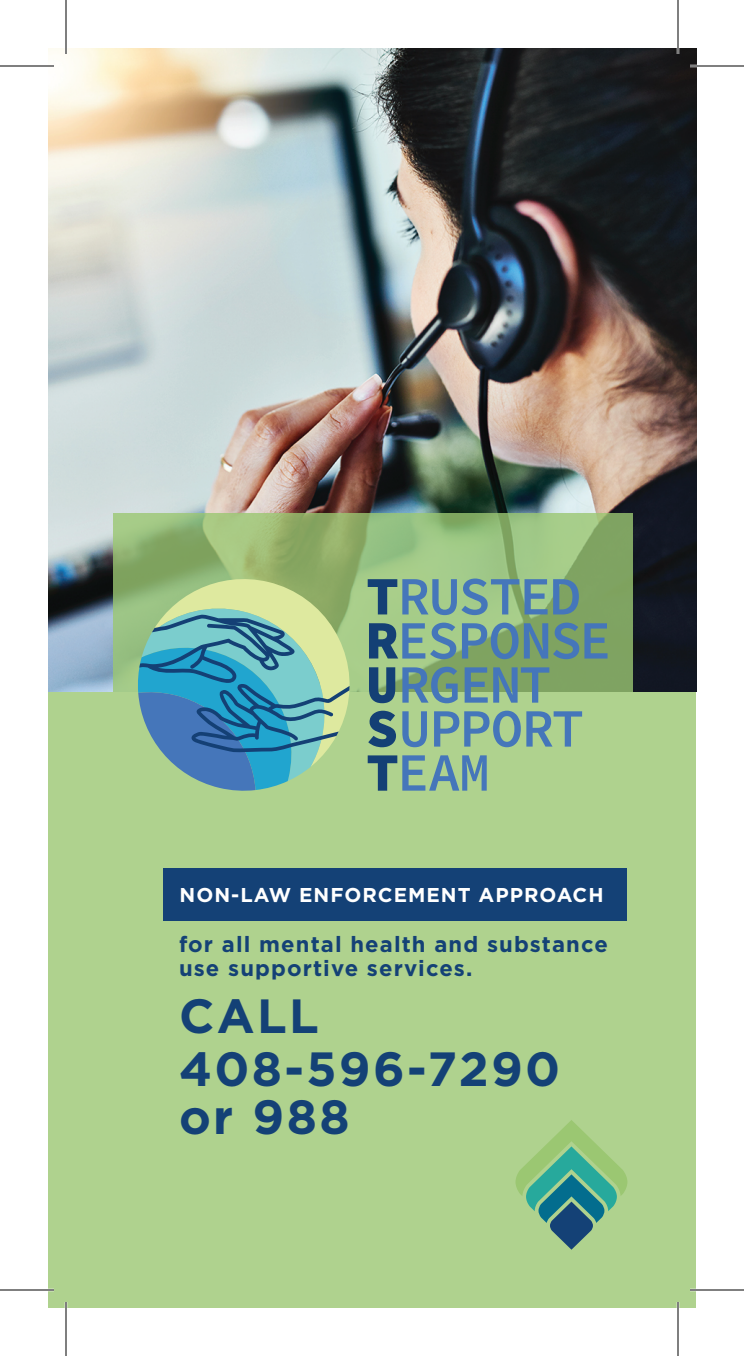
<style>
.page{position:relative;width:744px;height:1356px;background:#fff}
.page>*{position:absolute;margin:0;border:0;box-sizing:border-box;transform-origin:0 0}
.t1{font:700 48px/53px "Gotham";letter-spacing:.05em;color:#144176}
.t2{font:700 22px/24px "Gotham";letter-spacing:.05em;color:#144176}
.t3{font:700 20px "Gotham";letter-spacing:.05em;color:#fff}
</style>
<div class="page">
<div style="left:48px;top:530px;width:648px;height:778px;background:#afd28e"></div>
<svg style="left:516px;top:1120px;width:111px;height:130px"></svg>
<img style="left:49px;top:48px;width:647px;height:644px">
<svg style="left:113px;top:513px;width:519px;height:179px"></svg>
<div style="left:164px;top:868px;width:463px;height:53px;background:#144176"></div>
<svg style="left:149px;top:570px;width:211px;height:122px"></svg>
<svg style="left:137px;top:604px;width:213px;height:187px;background:#69a9ac"></svg>
<svg style="left:402px;top:711px;width:25px;height:36px"></svg>
<svg style="left:434px;top:711px;width:148px;height:36px"></svg>
<svg style="left:402px;top:667px;width:56px;height:36px;background:#699395"></svg>
<svg style="left:465px;top:667px;width:84px;height:36px"></svg>
<svg style="left:462px;top:623px;width:146px;height:36px;background:#66908c"></svg>
<svg style="left:525px;top:579px;width:54px;height:35px"></svg>
<svg style="left:368px;top:579px;width:151px;height:36px"></svg>
<svg style="left:369px;top:623px;width:87px;height:36px"></svg>
<svg style="left:369px;top:667px;width:26px;height:36px"></svg>
<svg style="left:368px;top:711px;width:28px;height:36px"></svg>
<svg style="left:368px;top:755px;width:119px;height:36px"></svg>
<hr style="left:0;top:65px;width:54px;height:2px;background:#fff">
<hr style="left:690px;top:65px;width:54px;height:2px;background:#fff">
<hr style="left:0;top:1289px;width:54px;height:2px;background:#fff">
<hr style="left:690px;top:1289px;width:54px;height:2px;background:#fff">
<hr style="left:65px;top:0;width:2px;height:54px;background:#fff">
<hr style="left:65px;top:1302px;width:2px;height:54px;background:#fff">
<hr style="left:677px;top:0;width:2px;height:54px;background:#fff">
<hr style="left:677px;top:1302px;width:2px;height:54px;background:#fff">
<hr style="left:0;top:66px;width:54px;height:1px;background:#000">
<hr style="left:690px;top:66px;width:54px;height:1px;background:#000">
<hr style="left:0;top:1290px;width:54px;height:1px;background:#000">
<hr style="left:690px;top:1290px;width:54px;height:1px;background:#000">
<hr style="left:66px;top:0;width:1px;height:54px;background:#000">
<hr style="left:66px;top:1302px;width:1px;height:54px;background:#000">
<hr style="left:678px;top:0;width:1px;height:54px;background:#000">
<hr style="left:678px;top:1302px;width:1px;height:54px;background:#000">
<p class="t3" style="left:180px;top:881px;width:425px">NON-LAW ENFORCEMENT APPROACH</p>
<p class="t2" style="left:179px;top:932px;width:430px">for all mental health and substance use supportive services.</p>
<h1 class="t1" style="left:179px;top:989px;width:383px">CALL<br>408-596-7290</h1>
<h1 class="t1" style="left:179px;top:1090px;width:172px">or 988</h1>
</div>
